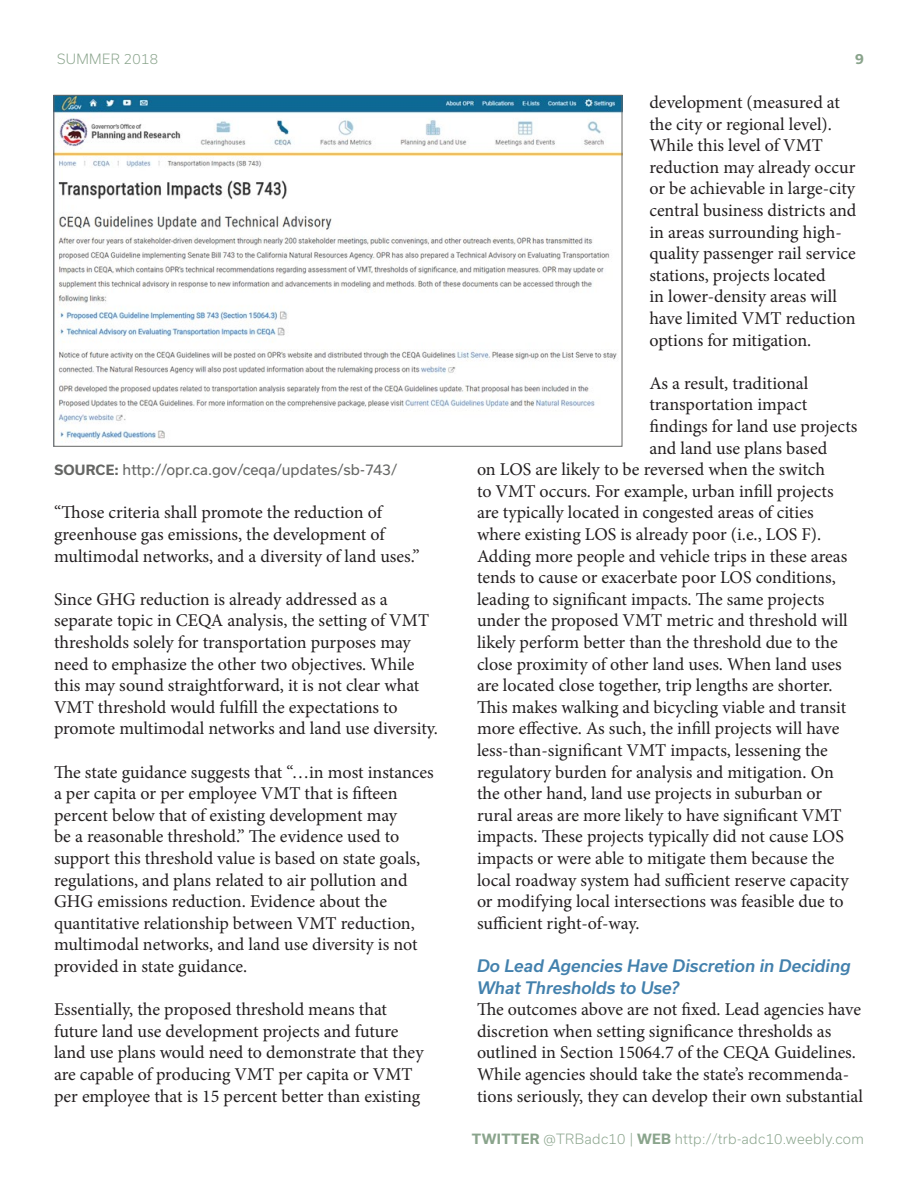
<style>
.page{position:relative;width:918px;height:1188px;background:#fff}
.page>*{position:absolute;margin:0;border:0;box-sizing:border-box;transform-origin:0 0}
.t1{font:18px/21.6px "Minion Pro";color:#231f20}
.t2{font:italic 500 16.5px/21.6px "Usual";color:#4381ad}
.t3{font:14.25px "Usual";color:#656664}
.t4{font:300 13.5px "Usual";letter-spacing:.025em;color:#8aa48c}
.t5{font:700 13.5px "Usual";color:#8aa48c}
.s1{font-weight:700;font-size:13.5px}
.s2{font-weight:700}
</style>
<div class="page">
<img style="left:56px;top:97px;width:564px;height:345px">
<p class="t4" style="left:57px;top:51px;width:103px">SUMMER 2018</p>
<p class="t5" style="left:855px;top:51px;width:10px">9</p>
<p class="t3" style="left:54px;top:462px;width:344px"><span class="s1">SOURCE:</span> http://opr.ca.gov/ceqa/updates/sb-743/</p>
<p class="t1" style="left:54px;top:502px;width:367px">“Those criteria shall promote the reduction of greenhouse gas emissions, the development of multimodal networks, and a diversity of land uses.”</p>
<p class="t1" style="left:54px;top:588px;width:385px">Since GHG reduction is already addressed as a separate topic in CEQA analysis, the setting of VMT thresholds solely for transportation purposes may need to emphasize the other two objectives. While this may sound straightforward, it is not clear what VMT threshold would fulfill the expectations to promote multimodal networks and land use diversity.</p>
<p class="t1" style="left:54px;top:761px;width:381px">The state guidance suggests that “…in most instances a per capita or per employee VMT that is fifteen percent below that of existing development may<br>be a reasonable threshold.” The evidence used to support this threshold value is based on state goals, regulations, and plans related to air pollution and GHG emissions reduction. Evidence about the quantitative relationship between VMT reduction, multimodal networks, and land use diversity is not provided in state guidance.</p>
<p class="t1" style="left:54px;top:999px;width:371px">Essentially, the proposed threshold means that future land use development projects and future land use plans would need to demonstrate that they are capable of producing VMT per capita or VMT per employee that is 15 percent better than existing</p>
<p class="t1" style="left:649px;top:92px;width:209px">development (measured at the city or regional level).<br>While this level of VMT reduction may already occur or be achievable in large-city central business districts and in areas surrounding high&shy;quality passenger rail service stations, projects located<br>in lower-density areas will have limited VMT reduction options for mitigation.</p>
<p class="t1" style="left:649px;top:372px;width:161px">As a result, traditional</p>
<p class="t1" style="left:649px;top:394px;width:159px">transportation impact</p>
<p class="t1" style="left:649px;top:416px;width:210px">findings for land use projects</p>
<p class="t1" style="left:649px;top:437px;width:179px">and land use plans based</p>
<p class="t1" style="left:477px;top:459px;width:349px">on LOS are likely to be reversed when the switch</p>
<p class="t1" style="left:477px;top:480px;width:358px">to VMT occurs. For example, urban infill projects</p>
<p class="t1" style="left:477px;top:502px;width:338px">are typically located in congested areas of cities</p>
<p class="t1" style="left:477px;top:524px;width:346px">where existing LOS is already poor (i.e., LOS F).</p>
<p class="t1" style="left:477px;top:545px;width:372px">Adding more people and vehicle trips in these areas</p>
<p class="t1" style="left:477px;top:567px;width:360px">tends to cause or exacerbate poor LOS conditions,</p>
<p class="t1" style="left:477px;top:588px;width:349px">leading to significant impacts. The same projects</p>
<p class="t1" style="left:477px;top:610px;width:372px">under the proposed VMT metric and threshold will</p>
<p class="t1" style="left:477px;top:632px;width:362px">likely perform better than the threshold due to the</p>
<p class="t1" style="left:477px;top:653px;width:366px">close proximity of other land uses. When land uses</p>
<p class="t1" style="left:477px;top:675px;width:357px">are located close together, trip lengths are shorter.</p>
<p class="t1" style="left:477px;top:696px;width:371px">This makes walking and bicycling viable and transit</p>
<p class="t1" style="left:477px;top:718px;width:364px">more effective. As such, the infill projects will have</p>
<p class="t1" style="left:477px;top:740px;width:352px">less-than-significant VMT impacts, lessening the</p>
<p class="t1" style="left:477px;top:761px;width:358px">regulatory burden for analysis and mitigation. On</p>
<p class="t1" style="left:477px;top:783px;width:347px">the other hand, land use projects in suburban or</p>
<p class="t1" style="left:477px;top:804px;width:366px">rural areas are more likely to have significant VMT</p>
<p class="t1" style="left:477px;top:826px;width:368px">impacts. These projects typically did not cause LOS</p>
<p class="t1" style="left:477px;top:848px;width:359px">impacts or were able to mitigate them because the</p>
<p class="t1" style="left:477px;top:869px;width:373px">local roadway system had sufficient reserve capacity</p>
<p class="t1" style="left:477px;top:891px;width:368px">or modifying local intersections was feasible due to</p>
<p class="t1" style="left:477px;top:912px;width:164px">sufficient right-of-way.</p>
<p class="t2" style="left:477px;top:955px;width:375px">Do Lead Agencies Have Discretion in Deciding<br>What Thresholds to Use?</p>
<p class="t1" style="left:477px;top:999px;width:388px">The outcomes above are not fixed. Lead agencies have discretion when setting significance thresholds as outlined in Section 15064.7 of the CEQA Guidelines.<br>While agencies should take the state’s recommenda&shy;tions seriously, they can develop their own substantial</p>
<p class="t4" style="left:472px;top:1131px;width:394px"><span class="s2">TWITTER</span> @TRBadc10 | <span class="s2">WEB</span> http://trb-adc10.weebly.com</p>
</div>
